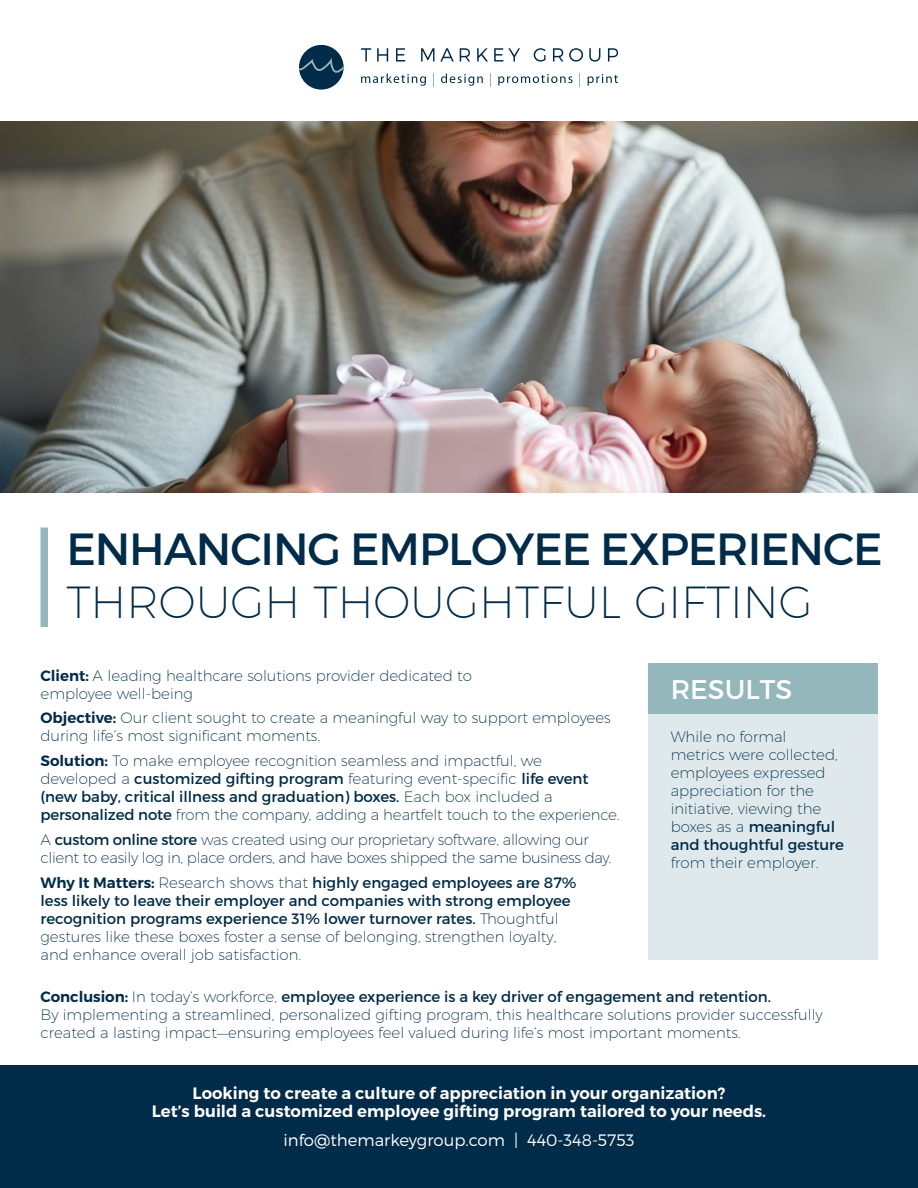
<style>
.page{position:relative;width:918px;height:1188px;background:#fff}
.page>*{position:absolute;margin:0;border:0;box-sizing:border-box;transform-origin:0 0}
.t1{font:45px "Trueno Rg";letter-spacing:-.025em;color:#002b49}
.t2{font:45px "Trueno Ult Lt";color:#002b49}
.t3{font:27px "Trueno Rg";color:#fff}
.t4{font:16.5px/18px "Trueno S Bd";color:#fff;text-align:center}
.t5{font:16.5px "Trueno Lt";color:#fff}
.t6{font:15px/18px "Trueno Ult Lt";color:#002b49}
.t7{font:15px/18px "Trueno Rg";color:#002b49}
.t8{font:15px/24.8px "Trueno Ult Lt";letter-spacing:-.02em;color:#002b49}
.s1{font-family:"Trueno S Bd"}
.s2{font-family:"Trueno Rg"}
.s3{font-family:"Trueno Ult Lt"}
</style>
<div class="page">
<div style="left:648px;top:714px;width:230px;height:246px;background:#dfe9eb"></div>
<div style="left:648px;top:663px;width:230px;height:51px;background:#93b7bb"></div>
<img style="left:0;top:121px;width:918px;height:372px">
<div style="left:40px;top:528px;width:8px;height:99px;background:#93b7bb"></div>
<svg style="left:361px;top:48px;width:10px;height:14px"></svg>
<svg style="left:377px;top:48px;width:11px;height:14px"></svg>
<svg style="left:396px;top:48px;width:9px;height:14px"></svg>
<svg style="left:421px;top:48px;width:13px;height:14px"></svg>
<svg style="left:440px;top:48px;width:14px;height:14px"></svg>
<svg style="left:460px;top:48px;width:10px;height:14px"></svg>
<svg style="left:477px;top:48px;width:11px;height:14px"></svg>
<svg style="left:494px;top:48px;width:26px;height:14px"></svg>
<svg style="left:534px;top:48px;width:12px;height:14px"></svg>
<svg style="left:553px;top:48px;width:10px;height:14px"></svg>
<svg style="left:569px;top:48px;width:14px;height:14px"></svg>
<svg style="left:589px;top:48px;width:11px;height:14px"></svg>
<svg style="left:608px;top:48px;width:10px;height:14px"></svg>
<svg style="left:361px;top:74px;width:65px;height:12px"></svg>
<svg style="left:433px;top:73px;width:1px;height:13px"></svg>
<svg style="left:441px;top:74px;width:42px;height:12px"></svg>
<svg style="left:490px;top:73px;width:1px;height:13px"></svg>
<svg style="left:498px;top:74px;width:74px;height:12px"></svg>
<svg style="left:579px;top:73px;width:1px;height:13px"></svg>
<svg style="left:588px;top:74px;width:30px;height:12px"></svg>
<div style="left:299px;top:45px;width:45px;height:45px;background:#002b49;border-radius:50%"></div>
<svg style="left:299px;top:58px;width:45px;height:18px"></svg>
<div style="left:0;top:1065px;width:918px;height:123px;background:#002b49"></div>
<h1 class="t1" style="left:66px;top:521px;width:818px">ENHANCING EMPLOYEE EXPERIENCE</h1>
<h1 class="t2" style="left:66px;top:574px;width:748px">THROUGH THOUGHTFUL GIFTING</h1>
<p class="t6" style="left:40px;top:666px;width:433px"><span class="s1">Client:</span> A leading healthcare solutions provider dedicated to employee well-being</p>
<p class="t6" style="left:40px;top:709px;width:572px"><span class="s1">Objective:</span> Our client sought to create a meaningful way to support employees during life’s most significant moments.</p>
<p class="t6" style="left:40px;top:751px;width:550px"><span class="s1">Solution:</span> To make employee recognition seamless and impactful, we developed a <span class="s2">customized gifting program</span> featuring event-specific <span class="s2">life event</span></p>
<p class="t7" style="left:40px;top:788px;width:514px">(new baby, critical illness and graduation) boxes. <span class="s3">Each box included a</span></p>
<p class="t8" style="left:40px;top:802px;width:581px"><span class="s2">personalized note</span> from the company, adding a heartfelt touch to the experience.<br>A <span class="s2">custom online store</span> was created using our proprietary software, allowing our</p>
<p class="t8" style="left:40px;top:845px;width:573px">client to easily log in, place orders, and have boxes shipped the same business day.</p>
<p class="t7" style="left:40px;top:873px;width:538px"><span class="s1">Why It Matters:</span> <span class="s3">Research shows that</span> highly engaged employees are 87% less likely to leave their employer and companies with strong employee recognition programs experience 31% lower turnover rates. <span class="s3">Thoughtful</span></p>
<p class="t6" style="left:40px;top:927px;width:517px">gestures like these boxes foster a sense of belonging, strengthen loyalty, and enhance overall job satisfaction.</p>
<p class="t7" style="left:40px;top:988px;width:732px"><span class="s1">Conclusion:</span> <span class="s3">In today’s workforce,</span> employee experience is a key driver of engagement and retention.</p>
<p class="t6" style="left:40px;top:1006px;width:784px">By implementing a streamlined, personalized gifting program, this healthcare solutions provider successfully created a lasting impact—ensuring employees feel valued during life’s most important moments.</p>
<h2 class="t3" style="left:671px;top:673px;width:123px">RESULTS</h2>
<p class="t6" style="left:671px;top:728px;width:169px">While no formal metrics were collected, employees expressed appreciation for the initiative, viewing the</p>
<p class="t7" style="left:671px;top:818px;width:175px"><span class="s3">boxes as a</span> meaningful and thoughtful gesture</p>
<p class="t6" style="left:671px;top:854px;width:149px">from their employer.</p>
<p class="t4" style="left:152px;top:1085px;width:616px">Looking to create a culture of appreciation in your organization?<br>Let’s build a customized employee gifting program tailored to your needs.</p>
<p class="t5" style="left:284px;top:1131px;width:352px">info@themarkeygroup.com | 440-348-5753</p>
</div>
